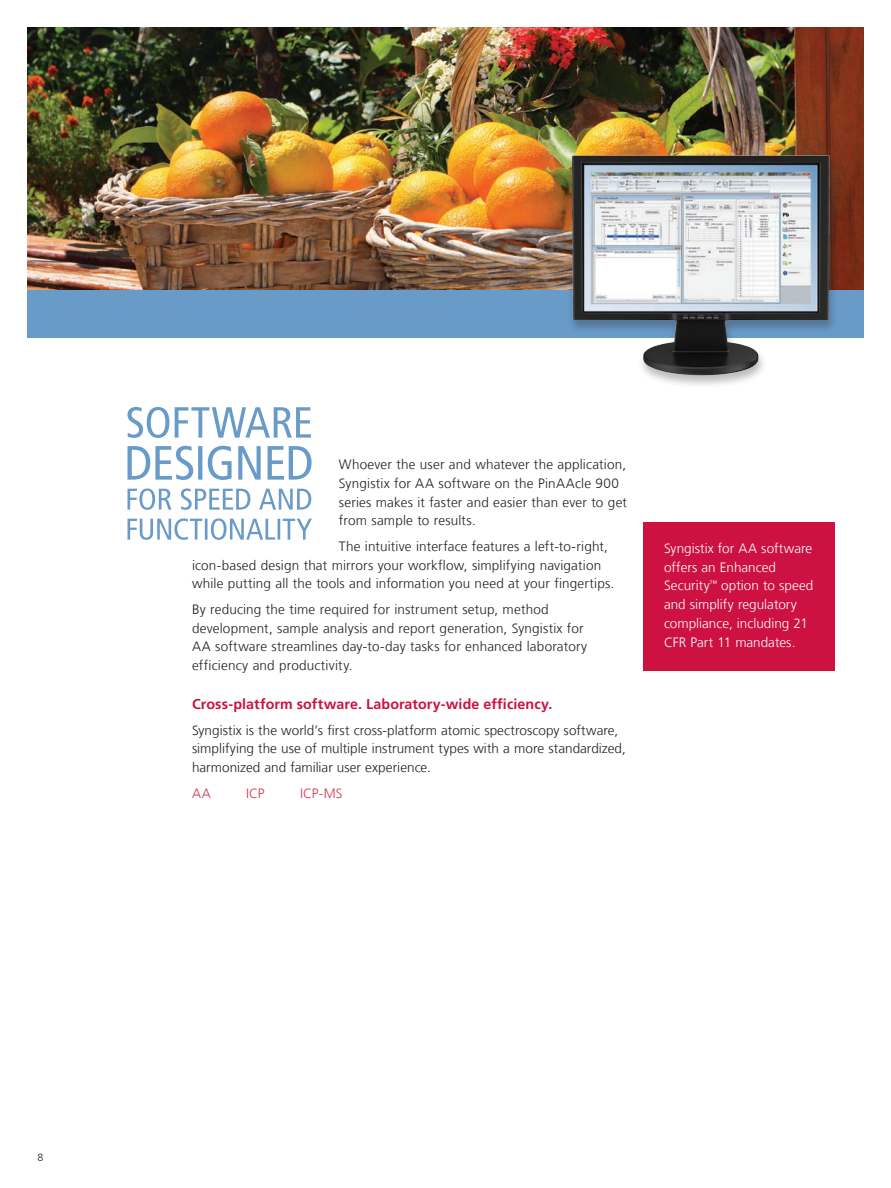
<style>
.page{position:relative;width:891px;height:1188px;background:#fff}
.page>*{position:absolute;margin:0;border:0;box-sizing:border-box;transform-origin:0 0}
.t1{font:700 14.25px "Frutiger LT Com";letter-spacing:.005em;color:#cd1141}
.Copy_-_Subheads{font:300 13.5px/18.8px "Frutiger LT Com";letter-spacing:.01em;color:#231f20}
.t2{font:300 13.5px/18.8px "Frutiger LT Com";color:#fff}
.t3{font:300 13.5px "Frutiger LT Com";letter-spacing:.01em;color:#d2354d}
.t4{font:300 10.5px "Frutiger LT Com";color:#231f20}
</style>
<div class="page">
<img style="left:27px;top:27px;width:837px;height:263px">
<div style="left:27px;top:290px;width:837px;height:48px;background:#689bc8"></div>
<svg style="left:128px;top:518px;width:184px;height:22px"></svg>
<svg style="left:128px;top:488px;width:183px;height:22px"></svg>
<svg style="left:128px;top:446px;width:184px;height:34px"></svg>
<svg style="left:128px;top:407px;width:183px;height:31px"></svg>
<img style="left:539px;top:144px;width:325px;height:241px">
<div style="left:643px;top:522px;width:192px;height:149px;background:#cd1141"></div>
<p class="t4" style="left:38px;top:1151px;width:7px">8</p>
<p class="Copy_-_Subheads" style="left:339px;top:455px;width:290px">Whoever the user and whatever the application, Syngistix for AA software on the PinAAcle 900 series makes it faster and easier than ever to get from sample to results.</p>
<p class="Copy_-_Subheads" style="left:192px;top:537px;width:424px;text-indent:147px">The intuitive interface features a left-to-right, icon-based design that mirrors your workflow, simplifying navigation while putting all the tools and information you need at your fingertips.</p>
<p class="Copy_-_Subheads" style="left:192px;top:600px;width:397px">By reducing the time required for instrument setup, method development, sample analysis and report generation, Syngistix for AA software streamlines day-to-day tasks for enhanced laboratory efficiency and productivity.</p>
<p class="t1" style="left:192px;top:696px;width:362px">Cross-platform software. Laboratory-wide efficiency.</p>
<p class="Copy_-_Subheads" style="left:192px;top:721px;width:435px">Syngistix is the world’s first cross-platform atomic spectroscopy software, simplifying the use of multiple instrument types with a more standardized, harmonized and familiar user experience.</p>
<p class="t3" style="left:192px;top:785px;width:20px">AA</p>
<p class="t3" style="left:246px;top:785px;width:20px">ICP</p>
<p class="t3" style="left:300px;top:785px;width:44px">ICP-MS</p>
<p class="t2" style="left:664px;top:539px;width:151px">Syngistix for AA software offers an Enhanced<br>Security<sup>™</sup> option to speed and simplify regulatory compliance, including 21<br>CFR Part 11 mandates.</p>
</div>
